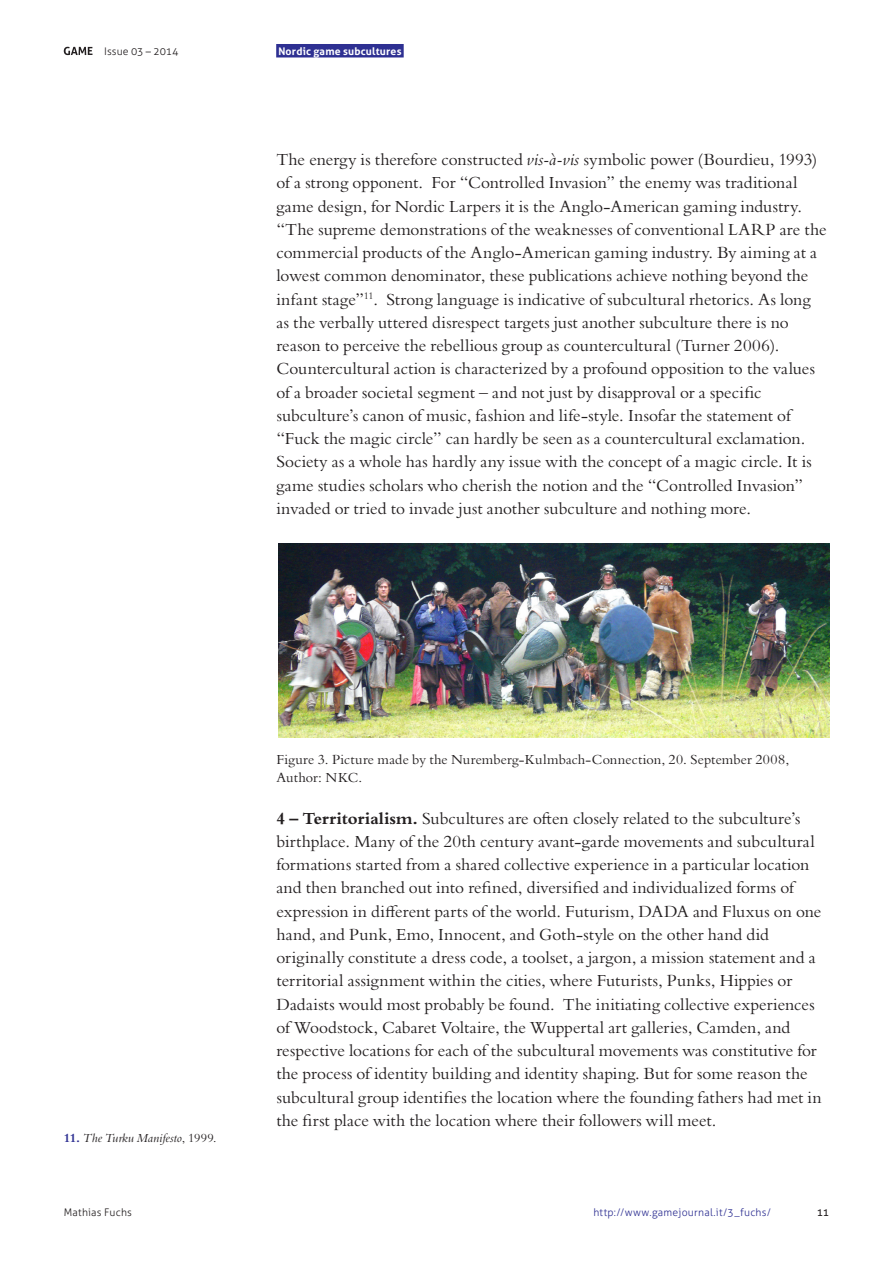
<style>
.page{position:relative;width:893px;height:1263px;background:#fff}
.page>*{position:absolute;margin:0;border:0;box-sizing:border-box;transform-origin:0 0}
.testo{font:16.5px/23.2px "Bergamo Std";color:#231f20}
.testo-2{font:13.5px/18px "Bergamo Std";letter-spacing:.01em;color:#231f20}
.note{font:italic 12px "Bergamo Std";letter-spacing:.005em;color:#231f20}
.t1{font:300 10.5px "Aller";letter-spacing:.025em;color:#2e3092}
.t2{font:300 10.5px "Aller";letter-spacing:.015em;color:#231f20}
.t3{font:700 10.5px "Aller";letter-spacing:.02em;color:#fff}
.t4{font:10.5px "Aller";color:#231f20}
.s1{font-style:italic}
.s2{font-weight:700;font-style:normal;color:#2e3092}
.s3{font-style:normal}
.s4{font-weight:700}
</style>
<div class="page">
<svg style="left:64px;top:47px;width:28px;height:8px"></svg>
<div style="left:276px;top:44px;width:128px;height:13px;background:#2e3092"></div>
<img style="left:278px;top:544px;width:551px;height:193px">
<p class="t2" style="left:104px;top:45px;width:76px">Issue 03 – 2014</p>
<p class="t3" style="left:278px;top:44px;width:125px">Nordic game subcultures</p>
<p class="testo" style="left:276px;top:148px;width:552px">The energy is therefore constructed <span class="s1">vis-à-vis</span> symbolic power (Bourdieu, 1993) of a strong opponent. For “Controlled Invasion” the enemy was traditional game design, for Nordic Larpers it is the Anglo-American gaming industry. “The supreme demonstrations of the weaknesses of conventional LARP are the commercial products of the Anglo-American gaming industry. By aiming at a lowest common denominator, these publications achieve nothing beyond the infant stage”<sup>11</sup>. Strong language is indicative of subcultural rhetorics. As long as the verbally uttered disrespect targets just another subculture there is no reason to perceive the rebellious group as countercultural (Turner 2006).<br>Countercultural action is characterized by a profound opposition to the values of a broader societal segment – and not just by disapproval or a specific subculture’s canon of music, fashion and life-style. Insofar the statement of “Fuck the magic circle” can hardly be seen as a countercultural exclamation.<br>Society as a whole has hardly any issue with the concept of a magic circle. It is game studies scholars who cherish the notion and the “Controlled Invasion” invaded or tried to invade just another subculture and nothing more.</p>
<p class="note" style="left:64px;top:1131px;width:154px"><span class="s2">11.</span> The Turku Manifesto<span class="s3">, 1999.</span></p>
<p class="testo-2" style="left:276px;top:751px;width:514px">Figure 3. Picture made by the Nuremberg-Kulmbach-Connection, 20. September 2008,<br>Author: NKC.</p>
<p class="testo" style="left:276px;top:806px;width:547px"><span class="s4">4 – Territorialism.</span> Subcultures are often closely related to the subculture’s birthplace. Many of the 20th century avant-garde movements and subcultural formations started from a shared collective experience in a particular location and then branched out into refined, diversified and individualized forms of expression in different parts of the world. Futurism, DADA and Fluxus on one hand, and Punk, Emo, Innocent, and Goth-style on the other hand did originally constitute a dress code, a toolset, a jargon, a mission statement and a territorial assignment within the cities, where Futurists, Punks, Hippies or Dadaists would most probably be found. The initiating collective experiences of Woodstock, Cabaret Voltaire, the Wuppertal art galleries, Camden, and respective locations for each of the subcultural movements was constitutive for the process of identity building and identity shaping. But for some reason the subcultural group identifies the location where the founding fathers had met in the first place with the location where their followers will meet.</p>
<p class="t1" style="left:593px;top:1206px;width:179px">http://www.gamejournal.it/3_fuchs/</p>
<p class="t2" style="left:64px;top:1206px;width:70px">Mathias Fuchs</p>
<p class="t4" style="left:817px;top:1206px;width:14px">11</p>
</div>
